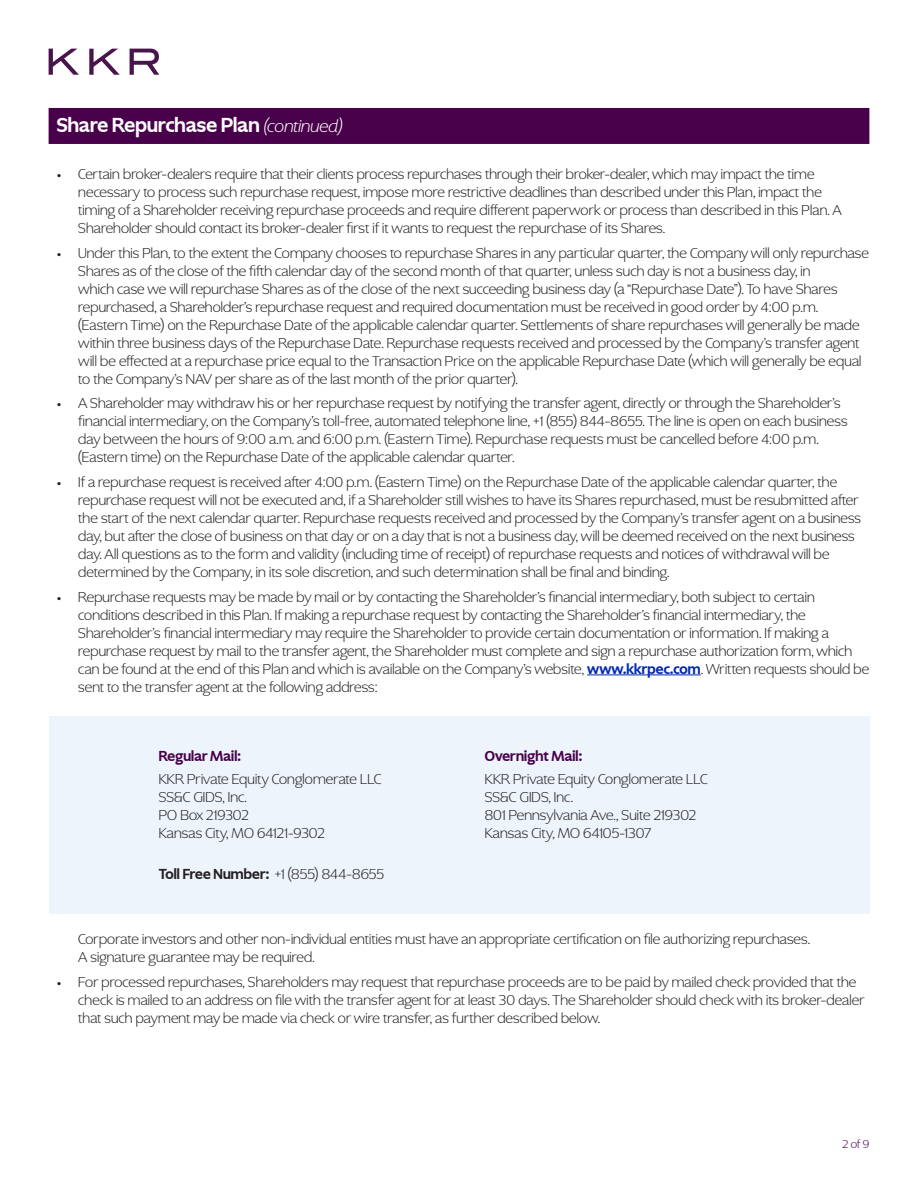
<style>
.page{position:relative;width:918px;height:1188px;background:#fff}
.page>*{position:absolute;margin:0;border:0;box-sizing:border-box;transform-origin:0 0}
.BLUE_BAR_HEAD_Bold_14_white__35_after{font:700 21px "Ghost";letter-spacing:.01em;color:#fff}
.Body_Bold_10_black__05_after{font:300 15px/18px "Ghost";letter-spacing:.01em;color:#231f20}
.Body_Bold_10_black__05_after-2{font:700 15px "Ghost";letter-spacing:.01em;color:#231f20}
.Body_Bold_10_black__05_after-3{font:700 15px "Ghost";letter-spacing:.01em;color:#49004b}
.t1{font:300 12px "Ghost";color:#49004b}
.s1{font-weight:300;font-style:italic;font-size:18px}
.s2{font-weight:700}
.s3{font-weight:700;color:#0229b1}
.s4{font-weight:300}
</style>
<div class="page">
<div style="left:49px;top:108px;width:820px;height:36px;background:#49004b"></div>
<hr style="left:587px;top:675px;width:114px;height:1px;background:#0229b1">
<div style="left:49px;top:717px;width:820px;height:197px;background:#eef4fc"></div>
<svg style="left:49px;top:49px;width:110px;height:26px"></svg>
<p class="BLUE_BAR_HEAD_Bold_14_white__35_after" style="left:57px;top:112px;width:287px">Share Repurchase Plan <span class="s1">(continued)</span></p>
<p class="Body_Bold_10_black__05_after" style="left:78px;top:165px;width:765px;text-indent:-22px"><span class="s2">•</span> Certain broker-dealers require that their clients process repurchases through their broker-dealer, which may impact the time necessary to process such repurchase request, impose more restrictive deadlines than described under this Plan, impact the timing of a Shareholder receiving repurchase proceeds and require different paperwork or process than described in this Plan. A Shareholder should contact its broker-dealer first if it wants to request the repurchase of its Shares.</p>
<p class="Body_Bold_10_black__05_after" style="left:78px;top:244px;width:792px;text-indent:-22px"><span class="s2">•</span> Under this Plan, to the extent the Company chooses to repurchase Shares in any particular quarter, the Company will only repurchase Shares as of the close of the fifth calendar day of the second month of that quarter, unless such day is not a business day, in<br>which case we will repurchase Shares as of the close of the next succeeding business day (a “Repurchase Date”). To have Shares repurchased, a Shareholder’s repurchase request and required documentation must be received in good order by 4:00 p.m. (Eastern Time) on the Repurchase Date of the applicable calendar quarter. Settlements of share repurchases will generally be made within three business days of the Repurchase Date. Repurchase requests received and processed by the Company’s transfer agent will be effected at a repurchase price equal to the Transaction Price on the applicable Repurchase Date (which will generally be equal to the Company’s NAV per share as of the last month of the prior quarter).</p>
<p class="Body_Bold_10_black__05_after" style="left:78px;top:394px;width:771px;text-indent:-22px"><span class="s2">•</span> A Shareholder may withdraw his or her repurchase request by notifying the transfer agent, directly or through the Shareholder’s financial intermediary, on the Company’s toll-free, automated telephone line, +1 (855) 844-8655. The line is open on each business day between the hours of 9:00 a.m. and 6:00 p.m. (Eastern Time). Repurchase requests must be cancelled before 4:00 p.m. (Eastern time) on the Repurchase Date of the applicable calendar quarter.</p>
<p class="Body_Bold_10_black__05_after" style="left:78px;top:473px;width:784px;text-indent:-22px"><span class="s2">•</span> If a repurchase request is received after 4:00 p.m. (Eastern Time) on the Repurchase Date of the applicable calendar quarter, the repurchase request will not be executed and, if a Shareholder still wishes to have its Shares repurchased, must be resubmitted after the start of the next calendar quarter. Repurchase requests received and processed by the Company’s transfer agent on a business day, but after the close of business on that day or on a day that is not a business day, will be deemed received on the next business day. All questions as to the form and validity (including time of receipt) of repurchase requests and notices of withdrawal will be determined by the Company, in its sole discretion, and such determination shall be final and binding.</p>
<p class="Body_Bold_10_black__05_after" style="left:78px;top:588px;width:793px;text-indent:-22px"><span class="s2">•</span> Repurchase requests may be made by mail or by contacting the Shareholder’s financial intermediary, both subject to certain conditions described in this Plan. If making a repurchase request by contacting the Shareholder’s financial intermediary, the Shareholder’s financial intermediary may require the Shareholder to provide certain documentation or information. If making a repurchase request by mail to the transfer agent, the Shareholder must complete and sign a repurchase authorization form, which can be found at the end of this Plan and which is available on the Company’s website, <span class="s3">www.kkrpec.com</span>. Written requests should be sent to the transfer agent at the following address:</p>
<p class="Body_Bold_10_black__05_after-3" style="left:159px;top:747px;width:84px">Regular Mail:</p>
<p class="Body_Bold_10_black__05_after" style="left:159px;top:770px;width:224px">KKR Private Equity Conglomerate LLC<br>SS&amp;C GIDS, Inc.<br>PO Box 219302<br>Kansas City, MO 64121-9302</p>
<p class="Body_Bold_10_black__05_after-2" style="left:159px;top:864px;width:227px">Toll Free Number: <span class="s4">+1 (855) 844-8655</span></p>
<p class="Body_Bold_10_black__05_after-3" style="left:485px;top:747px;width:99px">Overnight Mail:</p>
<p class="Body_Bold_10_black__05_after" style="left:485px;top:770px;width:224px">KKR Private Equity Conglomerate LLC<br>SS&amp;C GIDS, Inc.<br>801 Pennsylvania Ave., Suite 219302<br>Kansas City, MO 64105-1307</p>
<p class="Body_Bold_10_black__05_after" style="left:78px;top:930px;width:734px">Corporate investors and other non-individual entities must have an appropriate certification on file authorizing repurchases.<br>A signature guarantee may be required.</p>
<p class="Body_Bold_10_black__05_after" style="left:78px;top:973px;width:788px;text-indent:-22px"><span class="s2">•</span> For processed repurchases, Shareholders may request that repurchase proceeds are to be paid by mailed check provided that the check is mailed to an address on file with the transfer agent for at least 30 days. The Shareholder should check with its broker-dealer that such payment may be made via check or wire transfer, as further described below.</p>
<p class="t1" style="left:842px;top:1137px;width:28px">2 of 9</p>
</div>
